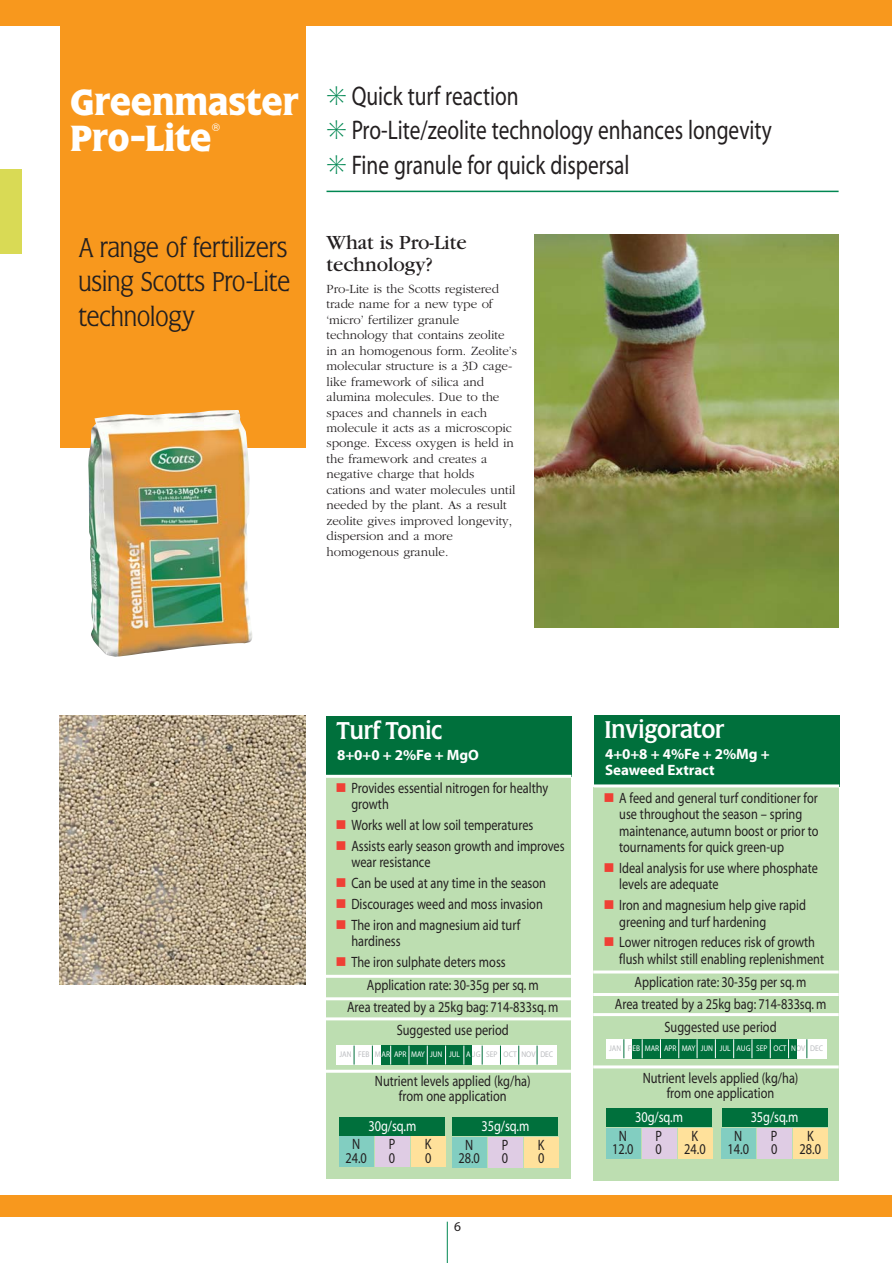
<style>
.page{position:relative;width:892px;height:1263px;background:#fff}
.page>*{position:absolute;margin:0;border:0;box-sizing:border-box;transform-origin:0 0}
.t1{font:500 36px/36px "Flange BQ";color:#fff}
.t2{font:27px/34.2px "Myriad";color:#231f20;scale:.79 1}
.t3{font:300 27px/34.5px "Flange BQ";color:#231f20;text-align:justify;scale:.9 1}
.t4{font:24px "Flange BQ";letter-spacing:-.005em;color:#fff}
.t5{font:21px/22.5px "Garamond";letter-spacing:-.005em;color:#231f20}
.t6{font:15px/16.5px "Myriad";color:#231f20;scale:.82 1}
.t7{font:700 15px/16.5px "Myriad";letter-spacing:-.005em;color:#fff}
.t8{font:15px "Myriad";letter-spacing:-.005em;color:#fff;scale:.82 1}
.t9{font:13.5px "Myriad";color:#231f20}
.t10{font:300 13.05px/15.5px "Garamond";letter-spacing:-.005em;color:#231f20}
.t11{font:10.5px "Helvetica";color:#fff}
.t12{font:8.25px "Myriad";color:#bbbdc0;scale:.9 1}
.t13{font:8.25px "Myriad";color:#fff;scale:.9 1}
.s1{color:#008752}
.s2{color:#fff}
.s3{color:#bbbdc0}
</style>
<div class="page">
<div style="left:0;top:0;width:891px;height:26px;background:#f8981d"></div>
<div style="left:0;top:1195px;width:891px;height:21px;background:#f8981d"></div>
<hr style="left:446px;top:1222px;width:1px;height:41px;background:#008752">
<div style="left:0;top:170px;width:21px;height:84px;background:#d9da55"></div>
<div style="left:60px;top:26px;width:245px;height:421px;background:#f8981d"></div>
<img style="left:88px;top:410px;width:165px;height:247px">
<hr style="left:326px;top:191px;width:512px;height:1px;background:#008752">
<div style="left:326px;top:777px;width:244px;height:402px;background:#bddeb1"></div>
<hr style="left:325px;top:975px;width:245px;height:3px;background:#fff">
<hr style="left:325px;top:997px;width:245px;height:3px;background:#fff">
<hr style="left:325px;top:1017px;width:245px;height:3px;background:#fff">
<hr style="left:325px;top:1070px;width:245px;height:3px;background:#fff">
<div style="left:326px;top:716px;width:245px;height:61px;background:#00703c"></div>
<div style="left:452px;top:1117px;width:106px;height:19px;background:#00703c"></div>
<div style="left:452px;top:1137px;width:34px;height:30px;background:#82cec1"></div>
<div style="left:488px;top:1137px;width:34px;height:30px;background:#dfcce4"></div>
<div style="left:524px;top:1137px;width:34px;height:30px;background:#ffe19b"></div>
<div style="left:339px;top:1117px;width:106px;height:18px;background:#00703c"></div>
<div style="left:339px;top:1137px;width:34px;height:30px;background:#82cec1"></div>
<div style="left:375px;top:1137px;width:34px;height:30px;background:#dfcce4"></div>
<div style="left:411px;top:1137px;width:34px;height:30px;background:#ffe19b"></div>
<hr style="left:326px;top:775px;width:245px;height:3px;background:#fff">
<div style="left:336px;top:1045px;width:220px;height:20px;background:#fff"></div>
<svg style="left:518px;top:1045px;width:1px;height:19px"></svg>
<div style="left:381px;top:1045px;width:90px;height:20px;background:#00703c"></div>
<svg style="left:536px;top:1045px;width:1px;height:19px"></svg>
<svg style="left:354px;top:1045px;width:1px;height:19px"></svg>
<svg style="left:372px;top:1045px;width:1px;height:19px"></svg>
<svg style="left:408px;top:1045px;width:1px;height:19px"></svg>
<svg style="left:427px;top:1045px;width:1px;height:19px"></svg>
<svg style="left:445px;top:1045px;width:1px;height:19px"></svg>
<svg style="left:463px;top:1045px;width:1px;height:19px"></svg>
<svg style="left:481px;top:1045px;width:1px;height:19px"></svg>
<svg style="left:500px;top:1045px;width:1px;height:19px"></svg>
<svg style="left:390px;top:1045px;width:1px;height:19px"></svg>
<img style="left:534px;top:235px;width:304px;height:393px">
<div style="left:593px;top:787px;width:245px;height:393px;background:#bddeb1"></div>
<hr style="left:593px;top:970px;width:245px;height:3px;background:#fff">
<hr style="left:593px;top:993px;width:245px;height:3px;background:#fff">
<hr style="left:593px;top:1013px;width:245px;height:3px;background:#fff">
<hr style="left:593px;top:1065px;width:245px;height:3px;background:#fff">
<div style="left:593px;top:715px;width:245px;height:71px;background:#00703c"></div>
<div style="left:721px;top:1108px;width:106px;height:19px;background:#00703c"></div>
<div style="left:721px;top:1128px;width:34px;height:30px;background:#82cec1"></div>
<div style="left:757px;top:1128px;width:34px;height:30px;background:#dfcce4"></div>
<div style="left:793px;top:1128px;width:34px;height:30px;background:#ffe19b"></div>
<div style="left:606px;top:1108px;width:105px;height:19px;background:#00703c"></div>
<div style="left:606px;top:1128px;width:34px;height:30px;background:#82cec1"></div>
<div style="left:641px;top:1128px;width:34px;height:30px;background:#dfcce4"></div>
<div style="left:677px;top:1128px;width:34px;height:30px;background:#ffe19b"></div>
<hr style="left:593px;top:784px;width:245px;height:3px;background:#fff">
<div style="left:606px;top:1039px;width:220px;height:20px;background:#fff"></div>
<div style="left:631px;top:1039px;width:165px;height:19px;background:#00703c"></div>
<svg style="left:623px;top:1039px;width:1px;height:19px"></svg>
<svg style="left:641px;top:1039px;width:1px;height:19px"></svg>
<svg style="left:660px;top:1039px;width:1px;height:19px"></svg>
<svg style="left:678px;top:1039px;width:1px;height:19px"></svg>
<svg style="left:696px;top:1039px;width:1px;height:19px"></svg>
<svg style="left:714px;top:1039px;width:1px;height:19px"></svg>
<svg style="left:733px;top:1039px;width:1px;height:19px"></svg>
<svg style="left:751px;top:1039px;width:1px;height:19px"></svg>
<svg style="left:769px;top:1039px;width:1px;height:19px"></svg>
<svg style="left:788px;top:1039px;width:1px;height:19px"></svg>
<svg style="left:806px;top:1039px;width:1px;height:19px"></svg>
<img style="left:60px;top:715px;width:245px;height:269px">
<h1 class="t1" style="left:70px;top:87px;width:229px">Greenmaster<br>Pro-Lite</h1>
<p class="t11" style="left:212px;top:123px;width:9px">®</p>
<h2 class="t2" style="left:326px;top:81px;width:565px"><span class="s1">✳</span> Quick turf reaction<br><span class="s1">✳</span> Pro-Lite/zeolite technology enhances longevity <span class="s1">✳</span> Fine granule for quick dispersal</h2>
<h2 class="t3" style="left:78px;top:232px;width:237px">A range of fertilizers using Scotts Pro-Lite technology</h2>
<h3 class="t5" style="left:326px;top:233px;width:142px">What is Pro-Lite technology?</h3>
<p class="t10" style="left:326px;top:282px;width:192px">Pro-Lite is the Scotts registered trade name for a new type of ‘micro’ fertilizer granule technology that contains zeolite in an homogenous form. Zeolite’s molecular structure is a 3D cage&shy;like framework of silica and alumina molecules. Due to the spaces and channels in each molecule it acts as a microscopic sponge. Excess oxygen is held in the framework and creates a negative charge that holds<br>cations and water molecules until needed by the plant. As a result zeolite gives improved longevity, dispersion and a more homogenous granule.</p>
<h3 class="t4" style="left:336px;top:720px;width:107px">Turf Tonic</h3>
<p class="t7" style="left:337px;top:748px;width:143px">8+0+0 + 2%Fe + MgO</p>
<p class="t6" style="left:351px;top:781px;width:241px">Provides essential nitrogen for healthy growth</p>
<p class="t6" style="left:351px;top:816px;width:261px;line-height:20.7px">Works well at low soil temperatures<br>Assists early season growth and improves</p>
<p class="t6" style="left:351px;top:853px;width:239px;line-height:20.7px">wear resistance<br>Can be used at any time in the season<br>Discourages weed and moss invasion<br>The iron and magnesium aid turf</p>
<p class="t6" style="left:351px;top:932px;width:190px;line-height:20.7px">hardiness<br>The iron sulphate deters moss</p>
<p class="t6" style="left:347px;top:976px;width:259px;line-height:21.5px;text-align:center">Application rate: 30-35g per sq. m<br>Area treated by a 25kg bag: 714-833sq. m</p>
<p class="t6" style="left:396px;top:1023px;width:138px">Suggested use period</p>
<p class="t6" style="left:375px;top:1075px;width:191px;line-height:15px;text-align:center">Nutrient levels applied (kg/ha) from one application</p>
<p class="t12" style="left:339px;top:1051px;width:239px">JAN FEB M<span class="s2">AR APR MAY JUN JUL A</span>UG SEP OCT NOV DEC</p>
<p class="t8" style="left:368px;top:1120px;width:60px">30g/sq.m</p>
<p class="t6" style="left:352px;top:1137px;width:11px">N</p>
<p class="t6" style="left:389px;top:1137px;width:9px">P</p>
<p class="t6" style="left:425px;top:1137px;width:10px">K</p>
<p class="t6" style="left:345px;top:1151px;width:28px">24.0</p>
<p class="t6" style="left:389px;top:1151px;width:9px">0</p>
<p class="t6" style="left:425px;top:1151px;width:9px">0</p>
<p class="t8" style="left:481px;top:1120px;width:60px">35g/sq.m</p>
<p class="t6" style="left:465px;top:1137px;width:11px">N</p>
<p class="t6" style="left:501px;top:1137px;width:9px">P</p>
<p class="t6" style="left:537px;top:1137px;width:10px">K</p>
<p class="t6" style="left:458px;top:1151px;width:28px">28.0</p>
<p class="t6" style="left:502px;top:1151px;width:9px">0</p>
<p class="t6" style="left:538px;top:1151px;width:9px">0</p>
<p class="t9" style="left:454px;top:1222px;width:8px">6</p>
<h3 class="t4" style="left:604px;top:719px;width:121px">Invigorator</h3>
<p class="t7" style="left:605px;top:747px;width:166px">4+0+8 + 4%Fe + 2%Mg +<br>Seaweed Extract</p>
<p class="t6" style="left:619px;top:790px;width:245px">A feed and general turf conditioner for use throughout the season – spring maintenance, autumn boost or prior to tournaments for quick green-up</p>
<p class="t6" style="left:619px;top:861px;width:244px">Ideal analysis for use where phosphate levels are adequate</p>
<p class="t6" style="left:619px;top:898px;width:229px">Iron and magnesium help give rapid greening and turf hardening</p>
<p class="t6" style="left:619px;top:935px;width:251px">Lower nitrogen reduces risk of growth flush whilst still enabling replenishment</p>
<p class="t6" style="left:614px;top:973px;width:259px;line-height:21.5px;text-align:center">Application rate: 30-35g per sq. m<br>Area treated by a 25kg bag: 714-833sq. m</p>
<p class="t6" style="left:664px;top:1019px;width:138px">Suggested use period</p>
<p class="t6" style="left:642px;top:1071px;width:191px;line-height:15px;text-align:center">Nutrient levels applied (kg/ha) from one application</p>
<p class="t13" style="left:609px;top:1045px;width:239px"><span class="s3">JAN F</span>EB MAR APR MAY JUN JUL AUG SEP OCT N<span class="s3">OV DEC</span></p>
<p class="t8" style="left:635px;top:1111px;width:60px">30g/sq.m</p>
<p class="t6" style="left:618px;top:1128px;width:11px">N</p>
<p class="t6" style="left:655px;top:1128px;width:9px">P</p>
<p class="t6" style="left:691px;top:1128px;width:10px">K</p>
<p class="t6" style="left:612px;top:1142px;width:28px">12.0</p>
<p class="t6" style="left:655px;top:1142px;width:9px">0</p>
<p class="t6" style="left:684px;top:1142px;width:28px">24.0</p>
<p class="t8" style="left:750px;top:1111px;width:60px">35g/sq.m</p>
<p class="t6" style="left:734px;top:1128px;width:11px">N</p>
<p class="t6" style="left:770px;top:1128px;width:9px">P</p>
<p class="t6" style="left:806px;top:1128px;width:10px">K</p>
<p class="t6" style="left:727px;top:1142px;width:28px">14.0</p>
<p class="t6" style="left:770px;top:1142px;width:9px">0</p>
<p class="t6" style="left:799px;top:1142px;width:28px">28.0</p>
</div>
